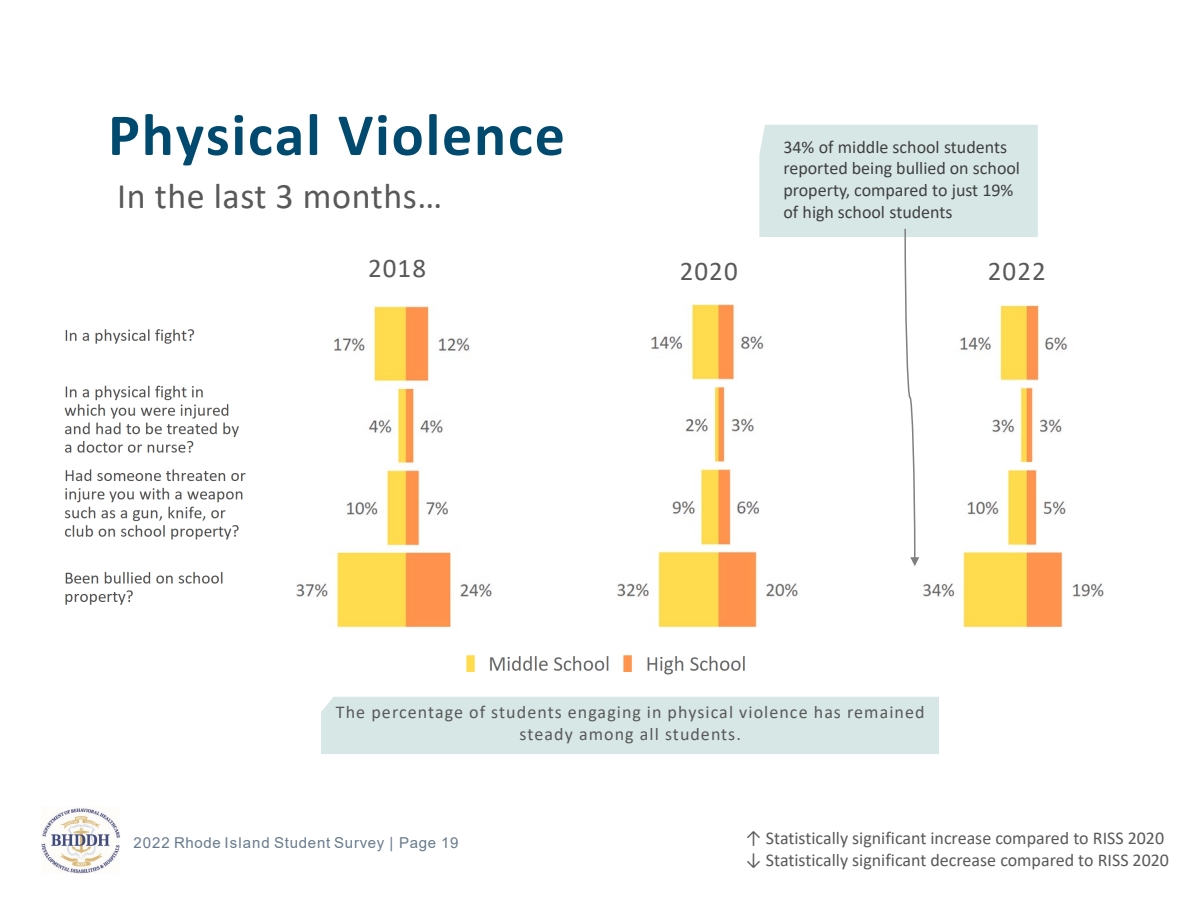
<style>
.page{position:relative;width:1200px;height:900px;background:#fff}
.page>*{position:absolute;margin:0;border:0;box-sizing:border-box;transform-origin:0 0}
.t1{font:700 60px "Calibri";letter-spacing:.03em;color:#00496f}
.t2{font:36px "Calibri";letter-spacing:.015em;color:#595959}
.t3{font:27px "Calibri";letter-spacing:.04em;color:#595959}
.t4{font:18px "Calibri";color:#595959}
.t5{font:18px/21.6px "Calibri";color:#404040}
.t6{font:18px/21.8px "Calibri";letter-spacing:.06em;color:#595959;text-align:center}
.t7{font:15px "Arial";letter-spacing:.05em;color:#677b8e}
</style>
<div class="page">
<div style="left:321px;top:697px;width:618px;height:57px;background:#d6e7e6"></div>
<img style="left:64px;top:329px;width:182px;height:276px">
<img style="left:466px;top:655px;width:279px;height:20px">
<svg style="left:759px;top:125px;width:279px;height:441px"></svg>
<img style="left:297px;top:306px;width:195px;height:322px">
<img style="left:617px;top:305px;width:183px;height:323px">
<img style="left:920px;top:305px;width:184px;height:323px">
<img style="left:42px;top:807px;width:79px;height:66px">
<h2 class="t1" style="left:108px;top:93px;width:458px">Physical Violence</h2>
<p class="t2" style="left:117px;top:171px;width:327px">In the last 3 months…</p>
<p class="t5" style="left:783px;top:136px;width:238px">34% of middle school students reported being bullied on school property, compared to just 19% of high school students</p>
<p class="t3" style="left:368px;top:249px;width:59px">2018</p>
<p class="t3" style="left:680px;top:253px;width:59px">2020</p>
<p class="t3" style="left:988px;top:253px;width:59px">2022</p>
<p class="t6" style="left:336px;top:701px;width:590px">The percentage of students engaging in physical violence has remained steady among all students.</p>
<p class="t7" style="left:134px;top:833px;width:327px">2022 Rhode Island Student Survey | Page 19</p>
<p class="t4" style="left:745px;top:826px;width:420px">↑ Statistically significant increase compared to RISS 2020</p>
<p class="t4" style="left:745px;top:847px;width:425px">↓ Statistically significant decrease compared to RISS 2020</p>
</div>
